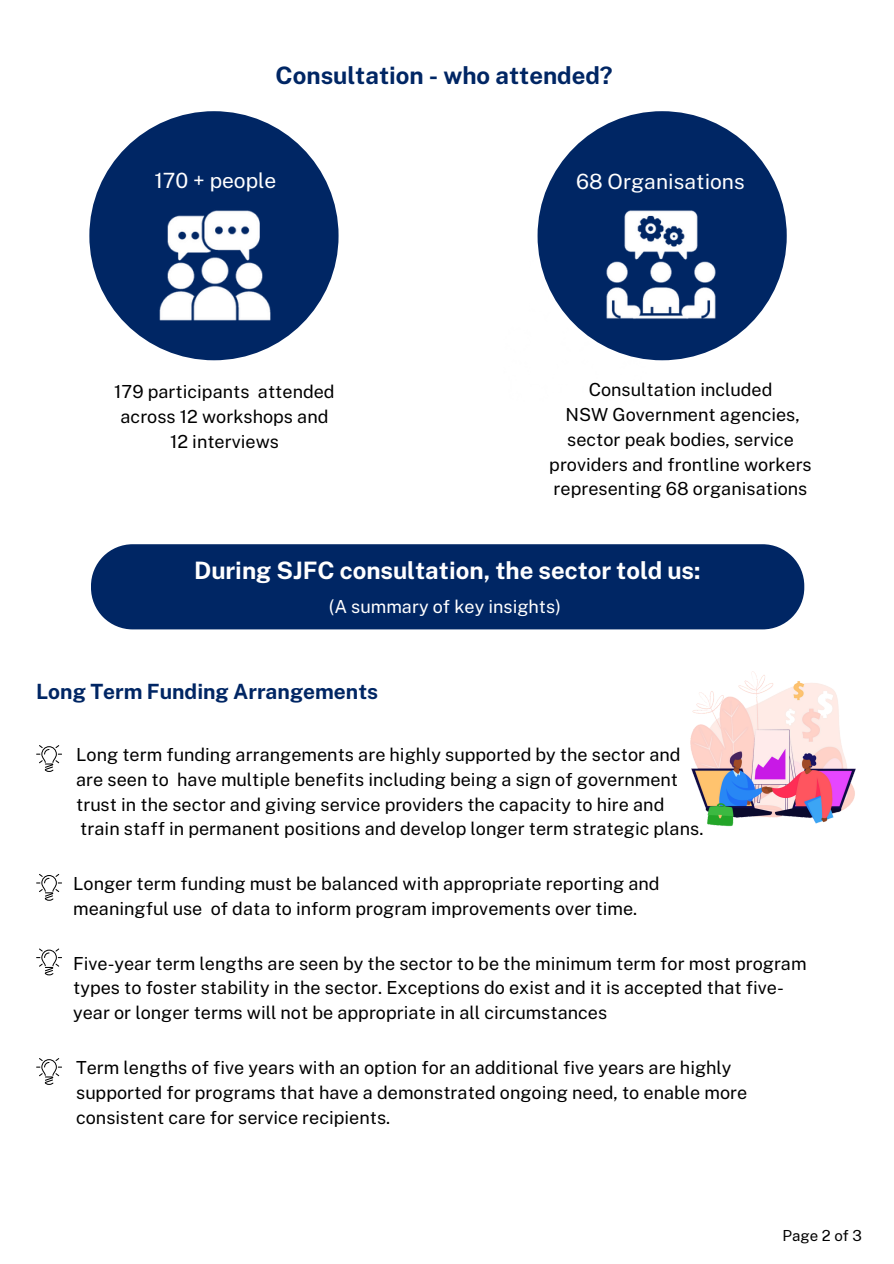
<style>
.page{position:relative;width:894px;height:1264px;background:#fff}
.page>*{position:absolute;margin:0;border:0;box-sizing:border-box;transform-origin:0 0}
.t1{font:700 24px "Public Sans";color:#fff}
.t2{font:700 24px "Public Sans";color:#002664}
.t3{font:700 21px "Public Sans";color:#002664}
.t4{font:21px "Public Sans";color:#fff}
.t5{font:18px/24.8px "Public Sans";color:#000}
.t6{font:18px "Public Sans";color:#fff}
.t7{font:15px "Public Sans";color:#000}
</style>
<div class="page">
<svg style="left:36px;top:745px;width:26px;height:27px"></svg>
<svg style="left:36px;top:874px;width:26px;height:26px"></svg>
<svg style="left:36px;top:948px;width:26px;height:27px"></svg>
<img style="left:690px;top:671px;width:166px;height:156px">
<div style="left:89px;top:111px;width:249px;height:249px;background:#002664;border-radius:50%"></div>
<img style="left:159px;top:210px;width:112px;height:111px">
<div style="left:537px;top:111px;width:249px;height:249px;background:#002664;border-radius:50%"></div>
<img style="left:606px;top:210px;width:110px;height:109px">
<div style="left:91px;top:544px;width:713px;height:85px;background:#002664"></div>
<svg style="left:36px;top:1058px;width:26px;height:26px"></svg>
<p class="t2" style="left:275px;top:61px;width:338px">Consultation - who attended?</p>
<h2 class="t4" style="left:154px;top:168px;width:123px">170 + people</h2>
<p class="t4" style="left:576px;top:169px;width:170px">68 Organisations</p>
<p class="t5" style="left:114px;top:379px;width:222px;text-align:center">179 participants attended across 12 workshops and</p>
<p class="t5" style="left:170px;top:428px;width:110px">12 interviews</p>
<h1 class="t5" style="left:588px;top:377px;width:185px">Consultation included</h1>
<p class="t5" style="left:549px;top:402px;width:264px;text-align:center">NSW Government agencies, sector peak bodies, service providers and frontline workers representing 68 organisations</p>
<p class="t1" style="left:194px;top:556px;width:508px">During SJFC consultation, the sector told us:</p>
<p class="t6" style="left:329px;top:596px;width:233px">(A summary of key insights)</p>
<p class="t3" style="left:36px;top:678px;width:343px">Long Term Funding Arrangements</p>
<p class="t5" style="left:76px;top:742px;width:605px">Long term funding arrangements are highly supported by the sector and are seen to have multiple benefits including being a sign of government trust in the sector and giving service providers the capacity to hire and</p>
<h3 class="t5" style="left:80px;top:816px;width:624px">train staff in permanent positions and develop longer term strategic plans.</h3>
<p class="t5" style="left:73px;top:871px;width:588px">Longer term funding must be balanced with appropriate reporting and meaningful use of data to inform program improvements over time.</p>
<p class="t5" style="left:73px;top:950px;width:734px">Five-year term lengths are seen by the sector to be the minimum term for most program types to foster stability in the sector. Exceptions do exist and it is accepted that five&shy;year or longer terms will not be appropriate in all circumstances</p>
<p class="t5" style="left:76px;top:1055px;width:672px">Term lengths of five years with an option for an additional five years are highly supported for programs that have a demonstrated ongoing need, to enable more consistent care for service recipients.</p>
<p class="t7" style="left:782px;top:1225px;width:81px">Page 2 of 3</p>
</div>
